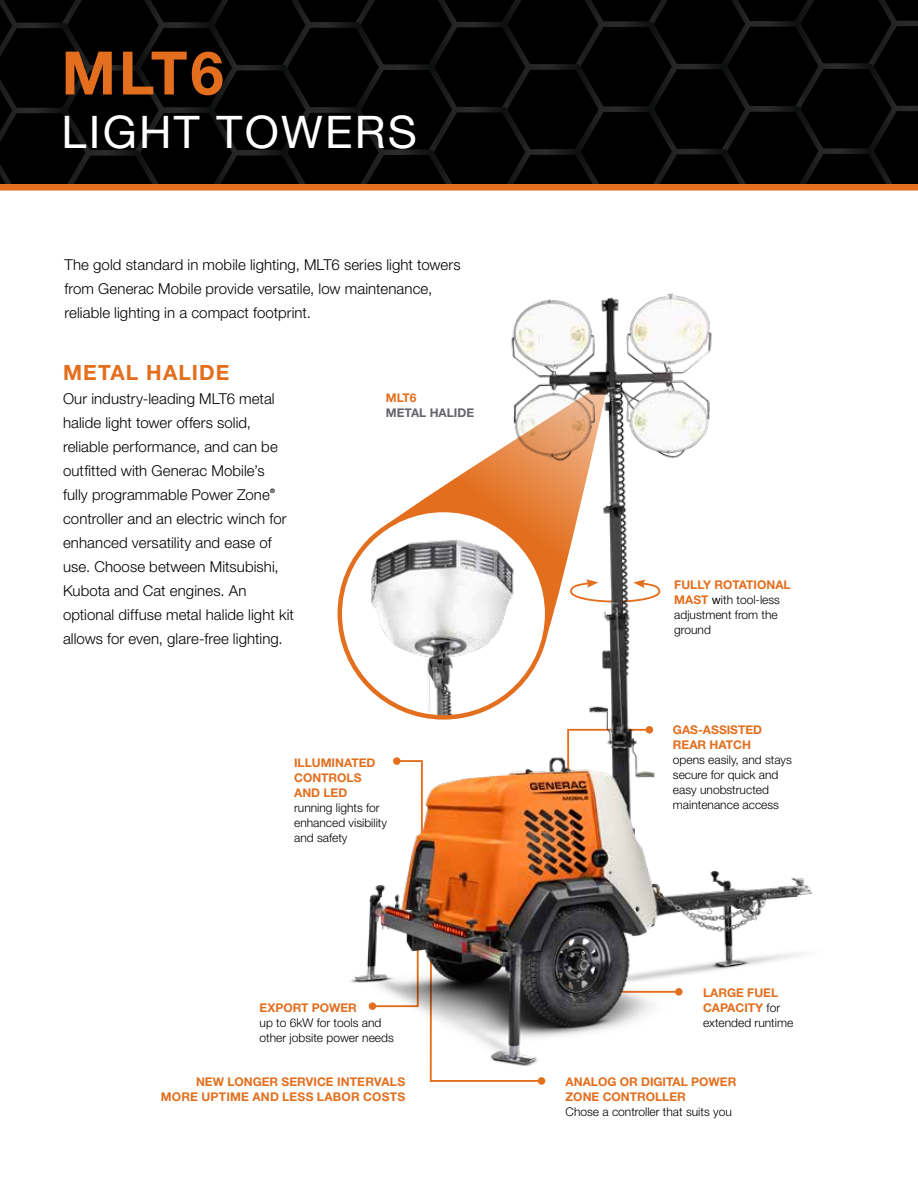
<style>
.page{position:relative;width:918px;height:1188px;background:#fff}
.page>*{position:absolute;margin:0;border:0;box-sizing:border-box;transform-origin:0 0}
.t1{font:700 60px "Helvetica Neue LT Std";color:#e36f1e}
.t2{font:45px "Helvetica Neue LT Std";letter-spacing:.05em;color:#fff}
.t3{font:700 21px "Helvetica Neue LT Std";letter-spacing:.055em;color:#e36f1e}
.t4{font:300 15px/24px "Helvetica Neue LT Std";letter-spacing:.005em;color:#000}
.t5{font:300 12px/15px "Helvetica Neue LT Std";color:#000}
.t6{font:700 12px/15px "Helvetica Neue LT Std";color:#e36f1e}
.t7{font:700 12px "Helvetica Neue LT Std";color:#636569}
.t8{font:700 6.15px "Helvetica Neue LT Std";color:#000}
.s1{font-weight:700;color:#e36f1e}
.s2{font-weight:400}
</style>
<div class="page">
<div style="left:0;top:183px;width:918px;height:8px;background:#e36f1e"></div>
<svg style="left:0;top:0;width:918px;height:183px;background:#030303"></svg>
<img style="left:337px;top:293px;width:476px;height:792px">
<svg style="left:367px;top:380px;width:242px;height:277px"></svg>
<img style="left:340px;top:510px;width:207px;height:207px;border-radius:104px">
<h1 class="t1" style="left:62px;top:36px;width:164px">MLT6</h1>
<h2 class="t2" style="left:62px;top:106px;width:357px">LIGHT TOWERS</h2>
<p class="t4" style="left:64px;top:252px;width:398px">The gold standard in mobile lighting, MLT6 series light towers from Generac Mobile provide versatile, low maintenance, reliable lighting in a compact footprint.</p>
<h3 class="t3" style="left:63px;top:359px;width:168px">METAL HALIDE</h3>
<p class="t4" style="left:63px;top:386px;width:216px">Our industry-leading MLT6 metal halide light tower offers solid, reliable performance, and can be outfitted with Generac Mobile’s fully programmable Power Zone</p>
<p class="t8" style="left:270px;top:487px;width:6px">®</p>
<p class="t4" style="left:63px;top:506px;width:233px">controller and an electric winch for enhanced versatility and ease of use. Choose between Mitsubishi, Kubota and Cat engines. An optional diffuse metal halide light kit allows for even, glare-free lighting.</p>
<p class="t6" style="left:386px;top:390px;width:32px">MLT6</p>
<p class="t7" style="left:386px;top:405px;width:90px">METAL HALIDE</p>
<p class="t6" style="left:294px;top:755px;width:83px">ILLUMINATED<br>CONTROLS<br>AND LED</p>
<p class="t5" style="left:294px;top:800px;width:94px">running lights for enhanced visibility and safety</p>
<p class="t6" style="left:260px;top:1000px;width:99px">EXPORT POWER</p>
<p class="t5" style="left:260px;top:1015px;width:136px">up to 6kW for tools and other jobsite power needs</p>
<p class="t6" style="left:161px;top:1074px;width:246px;text-align:right">NEW LONGER SERVICE INTERVALS<br>MORE UPTIME AND LESS LABOR COSTS</p>
<p class="t5" style="left:674px;top:577px;width:118px"><span class="s1">FULLY ROTATIONAL<br>MAST</span> <span class="s2">w</span>ith tool-less adjustment from the ground</p>
<p class="t6" style="left:673px;top:722px;width:91px">GAS-ASSISTED<br>REAR HATCH</p>
<p class="t5" style="left:673px;top:752px;width:120px">opens easily, and stays secure for quick and easy unobstructed maintenance access</p>
<p class="t5" style="left:703px;top:985px;width:92px"><span class="s1">LARGE FUEL<br>CAPACITY</span> for extended runtime</p>
<p class="t6" style="left:566px;top:1074px;width:172px">ANALOG OR DIGITAL POWER<br>ZONE CONTROLLER</p>
<p class="t5" style="left:566px;top:1104px;width:168px">Chose a controller that suits you</p>
</div>
